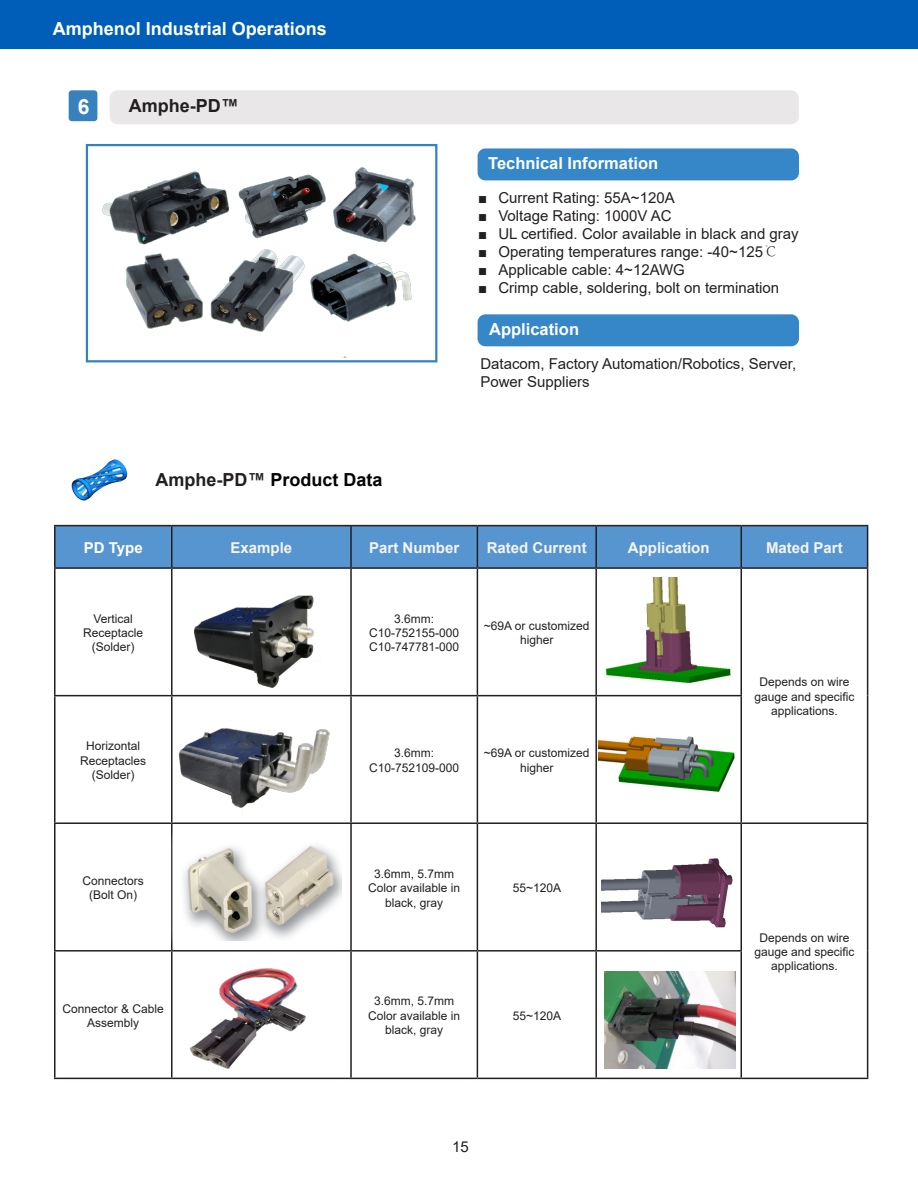
<style>
.page{position:relative;width:918px;height:1188px;background:#fff}
.page>*{position:absolute;margin:0;border:0;box-sizing:border-box;transform-origin:0 0}
.t1{font:700 21px "Arial";color:#fff}
.t2{font:700 18px "Arial";color:#fff}
.t3{font:700 18px "Arial";color:#040503}
.t4{font:700 18px "Arial";color:#231f20}
.t5{font:18px "Myriad Pro";color:#231f20}
.t6{font:700 16.5px "Arial";color:#fff}
.t7{font:15px "Arial";color:#231f20}
.t8{font:700 15px "Arial";color:#f4f4f4}
.t9{font:700 15px "Arial";color:#fff}
.t10{font:12px/14.4px "Arial";color:#231f20;text-align:center}
.s1{color:#231f20}
.s2{font-family:"Adobe Song Std";font-weight:300}
</style>
<div class="page">
<div style="left:56px;top:526px;width:811px;height:41px;background:#5795d0"></div>
<hr style="left:54px;top:525px;width:118px;height:1px;background:#231f20">
<hr style="left:54px;top:526px;width:2px;height:41px;background:#231f20">
<hr style="left:172px;top:525px;width:179px;height:1px;background:#231f20">
<hr style="left:171px;top:526px;width:2px;height:41px;background:#231f20">
<hr style="left:351px;top:525px;width:126px;height:1px;background:#231f20">
<hr style="left:350px;top:526px;width:2px;height:41px;background:#231f20">
<hr style="left:477px;top:525px;width:119px;height:1px;background:#231f20">
<hr style="left:477px;top:526px;width:1px;height:41px;background:#231f20">
<hr style="left:596px;top:525px;width:145px;height:1px;background:#231f20">
<hr style="left:595px;top:526px;width:2px;height:41px;background:#231f20">
<hr style="left:741px;top:525px;width:127px;height:1px;background:#231f20">
<hr style="left:741px;top:526px;width:1px;height:41px;background:#231f20">
<hr style="left:867px;top:526px;width:1px;height:41px;background:#231f20">
<hr style="left:54px;top:567px;width:118px;height:2px;background:#231f20">
<hr style="left:54px;top:569px;width:2px;height:126px;background:#231f20">
<hr style="left:172px;top:567px;width:179px;height:2px;background:#231f20">
<hr style="left:171px;top:569px;width:2px;height:126px;background:#231f20">
<hr style="left:351px;top:567px;width:126px;height:2px;background:#231f20">
<hr style="left:350px;top:569px;width:2px;height:126px;background:#231f20">
<hr style="left:477px;top:567px;width:119px;height:2px;background:#231f20">
<hr style="left:477px;top:569px;width:1px;height:126px;background:#231f20">
<hr style="left:596px;top:567px;width:145px;height:2px;background:#231f20">
<hr style="left:595px;top:569px;width:2px;height:126px;background:#231f20">
<hr style="left:741px;top:567px;width:127px;height:2px;background:#231f20">
<hr style="left:741px;top:569px;width:1px;height:126px;background:#231f20">
<hr style="left:867px;top:569px;width:1px;height:127px;background:#231f20">
<hr style="left:54px;top:695px;width:118px;height:1px;background:#231f20">
<hr style="left:54px;top:696px;width:2px;height:126px;background:#231f20">
<hr style="left:172px;top:695px;width:179px;height:1px;background:#231f20">
<hr style="left:171px;top:696px;width:2px;height:126px;background:#231f20">
<hr style="left:351px;top:695px;width:126px;height:1px;background:#231f20">
<hr style="left:350px;top:696px;width:2px;height:126px;background:#231f20">
<hr style="left:477px;top:695px;width:119px;height:1px;background:#231f20">
<hr style="left:477px;top:696px;width:1px;height:126px;background:#231f20">
<hr style="left:596px;top:695px;width:146px;height:1px;background:#231f20">
<hr style="left:595px;top:696px;width:2px;height:126px;background:#231f20">
<hr style="left:741px;top:696px;width:1px;height:126px;background:#231f20">
<hr style="left:867px;top:696px;width:1px;height:126px;background:#231f20">
<hr style="left:54px;top:822px;width:118px;height:2px;background:#231f20">
<hr style="left:54px;top:824px;width:2px;height:126px;background:#231f20">
<hr style="left:172px;top:822px;width:179px;height:2px;background:#231f20">
<hr style="left:171px;top:824px;width:2px;height:126px;background:#231f20">
<hr style="left:351px;top:822px;width:126px;height:2px;background:#231f20">
<hr style="left:350px;top:824px;width:2px;height:126px;background:#231f20">
<hr style="left:477px;top:822px;width:119px;height:2px;background:#231f20">
<hr style="left:477px;top:824px;width:1px;height:126px;background:#231f20">
<hr style="left:596px;top:822px;width:145px;height:2px;background:#231f20">
<hr style="left:595px;top:824px;width:2px;height:126px;background:#231f20">
<hr style="left:741px;top:822px;width:127px;height:2px;background:#231f20">
<hr style="left:741px;top:824px;width:1px;height:126px;background:#231f20">
<hr style="left:867px;top:824px;width:1px;height:127px;background:#231f20">
<hr style="left:54px;top:950px;width:118px;height:2px;background:#231f20">
<hr style="left:54px;top:952px;width:2px;height:126px;background:#231f20">
<hr style="left:172px;top:950px;width:179px;height:2px;background:#231f20">
<hr style="left:171px;top:952px;width:2px;height:126px;background:#231f20">
<hr style="left:351px;top:950px;width:126px;height:2px;background:#231f20">
<hr style="left:350px;top:952px;width:2px;height:126px;background:#231f20">
<hr style="left:477px;top:950px;width:119px;height:2px;background:#231f20">
<hr style="left:477px;top:952px;width:1px;height:126px;background:#231f20">
<hr style="left:596px;top:950px;width:146px;height:2px;background:#231f20">
<hr style="left:595px;top:952px;width:2px;height:126px;background:#231f20">
<hr style="left:741px;top:952px;width:1px;height:126px;background:#231f20">
<hr style="left:867px;top:951px;width:1px;height:127px;background:#231f20">
<hr style="left:54px;top:1078px;width:118px;height:1px;background:#231f20">
<hr style="left:172px;top:1078px;width:179px;height:1px;background:#231f20">
<hr style="left:351px;top:1078px;width:126px;height:1px;background:#231f20">
<hr style="left:477px;top:1078px;width:119px;height:1px;background:#231f20">
<hr style="left:596px;top:1078px;width:145px;height:1px;background:#231f20">
<hr style="left:741px;top:1078px;width:127px;height:1px;background:#231f20">
<img style="left:605px;top:578px;width:126px;height:106px">
<img style="left:598px;top:736px;width:137px;height:56px">
<div style="left:110px;top:90px;width:689px;height:34px;background:#e9e7e8;border-radius:8px"></div>
<div style="left:69px;top:90px;width:28px;height:31px;background:#3781bd;border-radius:3px"></div>
<div style="left:478px;top:314px;width:321px;height:32px;background:#3687c7;border-radius:8px"></div>
<div style="left:478px;top:148px;width:321px;height:32px;background:#3687c7;border-radius:8px"></div>
<img style="left:601px;top:858px;width:132px;height:70px">
<img style="left:604px;top:971px;width:131px;height:97px">
<div style="left:76px;top:134px;width:371px;height:238px;background:#fff;opacity:.75"></div>
<div style="left:86px;top:144px;width:351px;height:218px;border:2px solid #3682bd"></div>
<div style="left:186px;top:585px;width:137px;height:111px;background:#fff"></div>
<img style="left:193px;top:595px;width:121px;height:93px">
<div style="left:170px;top:719px;width:168px;height:98px;background:#fff;opacity:.75"></div>
<img style="left:173px;top:719px;width:165px;height:97px">
<img style="left:189px;top:968px;width:117px;height:101px">
<div style="left:166px;top:828px;width:185px;height:122px;background:#fff"></div>
<img style="left:183px;top:845px;width:158px;height:95px">
<img style="left:71px;top:459px;width:57px;height:42px">
<div style="left:0;top:0;width:918px;height:49px;background:#005eb8"></div>
<p class="t2" style="left:53px;top:16px;width:276px">Amphenol Industrial Operations</p>
<p class="t1" style="left:78px;top:92px;width:13px">6</p>
<p class="t4" style="left:129px;top:93px;width:111px">Amphe-PD™</p>
<p class="t3" style="left:156px;top:467px;width:229px"><span class="s1">Amphe-PD™</span> Product Data</p>
<p class="t6" style="left:488px;top:151px;width:172px">Technical Information</p>
<p class="t7" style="left:478px;top:187px;width:198px">■ Current Rating: 55A~120A</p>
<p class="t7" style="left:478px;top:205px;width:195px">■ Voltage Rating: 1000V AC</p>
<p class="t7" style="left:478px;top:223px;width:322px">■ UL certified. Color available in black and gray</p>
<p class="t7" style="left:478px;top:241px;width:301px">■ Operating temperatures range: -40~125<span class="s2">℃</span></p>
<p class="t7" style="left:478px;top:259px;width:208px">■ Applicable cable: 4~12AWG</p>
<p class="t7" style="left:478px;top:277px;width:303px">■ Crimp cable, soldering, bolt on termination</p>
<p class="t6" style="left:489px;top:318px;width:91px">Application</p>
<p class="t7" style="left:480px;top:354px;width:317px">Datacom, Factory Automation/Robotics, Server,</p>
<p class="t7" style="left:480px;top:372px;width:111px">Power Suppliers</p>
<p class="t9" style="left:84px;top:537px;width:60px">PD Type</p>
<p class="t8" style="left:231px;top:537px;width:63px">Example</p>
<p class="t8" style="left:369px;top:537px;width:92px">Part Number</p>
<p class="t8" style="left:487px;top:537px;width:102px">Rated Current</p>
<p class="t8" style="left:628px;top:537px;width:83px">Application</p>
<p class="t8" style="left:766px;top:537px;width:78px">Mated Part</p>
<p class="t10" style="left:94px;top:611px;width:41px">Vertical</p>
<p class="t10" style="left:83px;top:626px;width:62px">Receptacle</p>
<p class="t10" style="left:92px;top:640px;width:44px">(Solder)</p>
<p class="t10" style="left:86px;top:739px;width:56px">Horizontal</p>
<p class="t10" style="left:80px;top:753px;width:68px">Receptacles</p>
<p class="t10" style="left:92px;top:768px;width:44px">(Solder)</p>
<p class="t10" style="left:83px;top:873px;width:63px">Connectors</p>
<p class="t10" style="left:89px;top:888px;width:50px">(Bolt On)</p>
<p class="t10" style="left:63px;top:1001px;width:103px">Connector &amp; Cable<br>Assembly</p>
<p class="t10" style="left:394px;top:611px;width:42px">3.6mm:</p>
<p class="t10" style="left:369px;top:626px;width:92px">C10-752155-000</p>
<p class="t10" style="left:369px;top:640px;width:92px">C10-747781-000</p>
<p class="t10" style="left:484px;top:618px;width:107px">~69A or customized higher</p>
<p class="t10" style="left:394px;top:746px;width:42px">3.6mm:</p>
<p class="t10" style="left:369px;top:760px;width:92px">C10-752109-000</p>
<p class="t10" style="left:484px;top:746px;width:107px">~69A or customized higher</p>
<p class="t10" style="left:374px;top:866px;width:82px">3.6mm, 5.7mm</p>
<p class="t10" style="left:368px;top:881px;width:94px">Color available in black, gray</p>
<p class="t10" style="left:513px;top:881px;width:50px">55~120A</p>
<p class="t10" style="left:374px;top:994px;width:82px">3.6mm, 5.7mm</p>
<p class="t10" style="left:368px;top:1008px;width:94px">Color available in black, gray</p>
<p class="t10" style="left:513px;top:1008px;width:50px">55~120A</p>
<p class="t7" style="left:452px;top:1137px;width:18px">15</p>
<h2 class="t5" style="left:450px;top:1141px;width:20px">16</h2>
<p class="t10" style="left:754px;top:675px;width:102px">Depends on wire gauge and specific applications.</p>
<p class="t10" style="left:754px;top:930px;width:102px">Depends on wire gauge and specific applications.</p>
</div>
